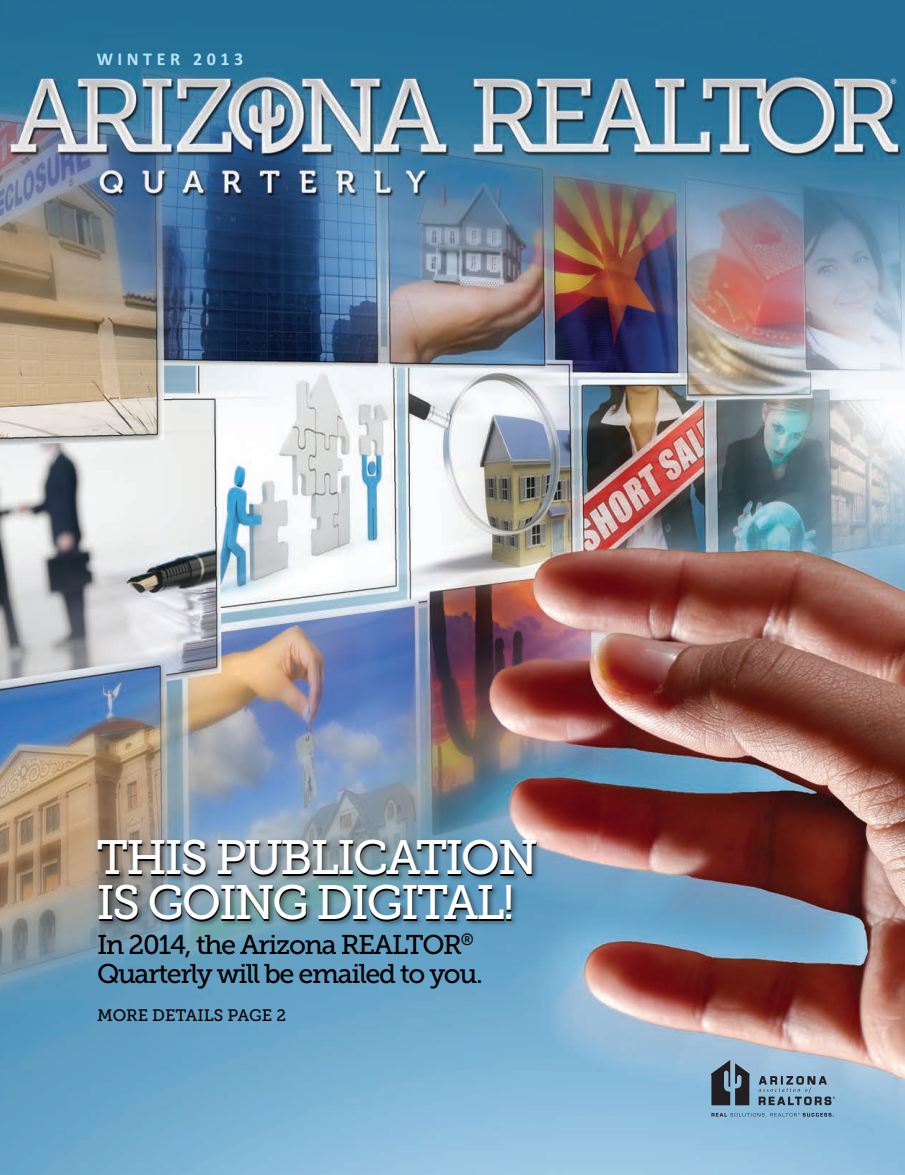
<style>
.page{position:relative;width:905px;height:1175px;background:#fff}
.page>*{position:absolute;margin:0;border:0;box-sizing:border-box;transform-origin:0 0}
.t1{font:48px/45px "Museo Slab 500";letter-spacing:-.05em;color:#fff}
.t2{font:27px/28.8px "Museo Slab 500";letter-spacing:-.05em;color:#000001}
.t3{font:700 18px "Calibri";letter-spacing:.25em;color:#b9e5fa}
.t4{font:16.5px "Museo Slab 500";letter-spacing:-.005em;color:#000001}
.t5{font:700 7.5px "Swiss 721 BT";color:#dcdddf}
</style>
<div class="page">
<img style="left:0;top:0;width:904px;height:1174px">
<svg style="left:711px;top:1060px;width:38px;height:45px;background:#4d5965"></svg>
<svg style="left:758px;top:1076px;width:77px;height:29px;background:#7492a8"></svg>
<svg style="left:711px;top:1112px;width:122px;height:4px"></svg>
<img style="left:88px;top:829px;width:542px;height:131px">
<p class="t3" style="left:97px;top:49px;width:148px">WINTER 2013</p>
<h1 class="t1" style="left:97px;top:839px;width:443px">THIS PUBLICATION<br>IS GOING DIGITAL!</h1>
<p class="t2" style="left:97px;top:933px;width:387px">In 2014, the Arizona REALTOR<sup>®<br></sup>Quarterly will be emailed to you.</p>
<p class="t4" style="left:97px;top:1009px;width:190px">MORE DETAILS PAGE 2</p>
<p class="t5" style="left:890px;top:77px;width:8px">®</p>
</div>
